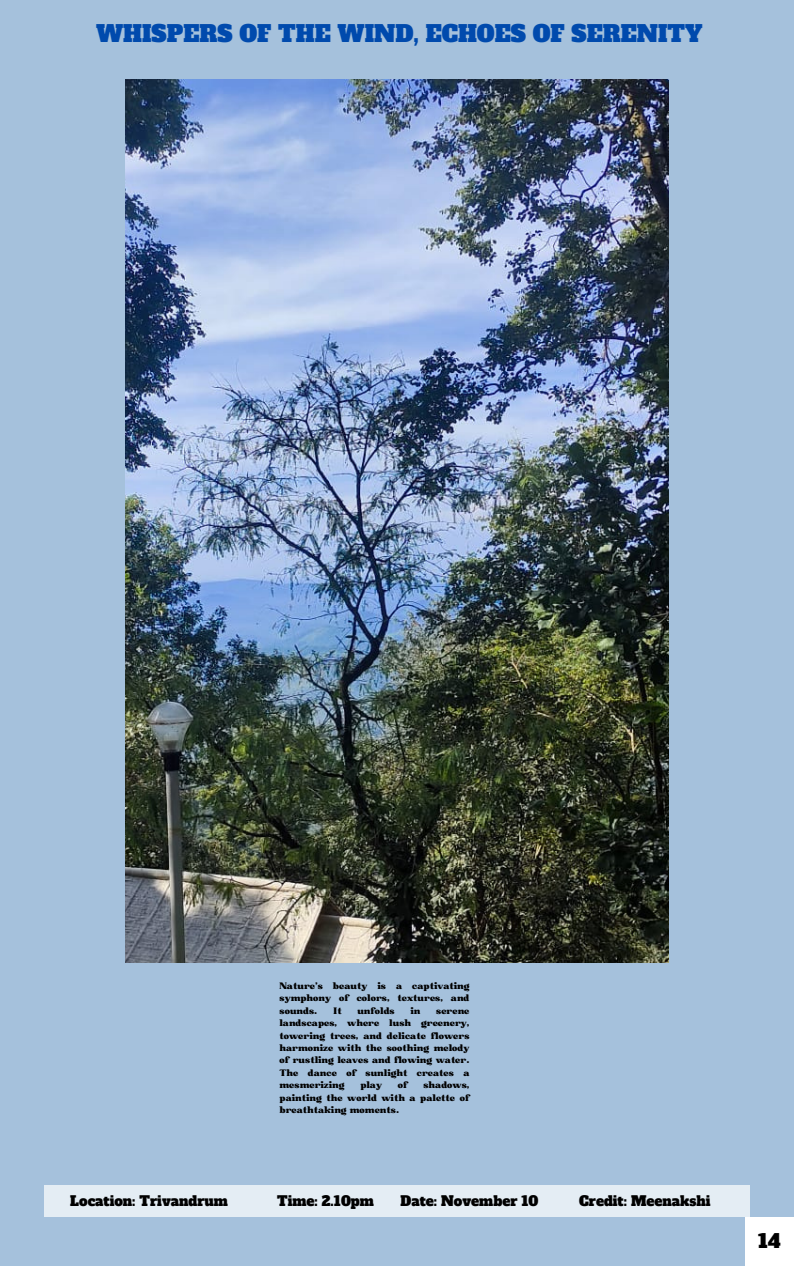
<style>
.page{position:relative;width:794px;height:1266px;background:#fff}
.page>*{position:absolute;margin:0;border:0;box-sizing:border-box;transform-origin:0 0}
.t1{font:22.5px "Alfa Slab One";color:#004aad}
.t2{font:18.75px "Alfa Slab One";color:#000}
.t3{font:13.5px "Alfa Slab One";color:#000}
.t4{font:9px/12.4px "Bugaki";color:#000;text-align:justify}
</style>
<div class="page">
<div style="left:0;top:0;width:793px;height:1266px;background:#a5c1dc"></div>
<img style="left:126px;top:79px;width:542px;height:883px">
<div style="left:744px;top:1217px;width:49px;height:49px;background:#fff"></div>
<div style="left:44px;top:1185px;width:705px;height:32px;background:#e4edf4"></div>
<p class="t1" style="left:96px;top:19px;width:607px">WHISPERS OF THE WIND, ECHOES OF SERENITY</p>
<p class="t4" style="left:279px;top:980px;width:191px">Nature's beauty is a captivating symphony of colors, textures, and sounds.</p>
<p class="t4" style="left:333px;top:1005px;width:10px">It</p>
<p class="t4" style="left:357px;top:1005px;width:39px">unfolds</p>
<p class="t4" style="left:410px;top:1005px;width:11px">in</p>
<p class="t4" style="left:279px;top:1005px;width:191px;text-indent:157px">serene landscapes, where lush greenery, towering trees, and delicate flowers harmonize with the soothing melody of rustling leaves and flowing water.<br>The dance of sunlight creates a mesmerizing</p>
<p class="t4" style="left:279px;top:1079px;width:191px;text-indent:144px">shadows, painting the world with a palette of breathtaking moments.</p>
<p class="t4" style="left:360px;top:1079px;width:23px">play</p>
<p class="t4" style="left:397px;top:1079px;width:11px">of</p>
<p class="t3" style="left:70px;top:1192px;width:159px">Location: Trivandrum</p>
<p class="t3" style="left:277px;top:1192px;width:98px">Time: 2.10pm</p>
<p class="t3" style="left:400px;top:1192px;width:139px">Date: November 10</p>
<p class="t3" style="left:578px;top:1192px;width:133px">Credit: Meenakshi</p>
<p class="t2" style="left:757px;top:1228px;width:24px">14</p>
</div>
